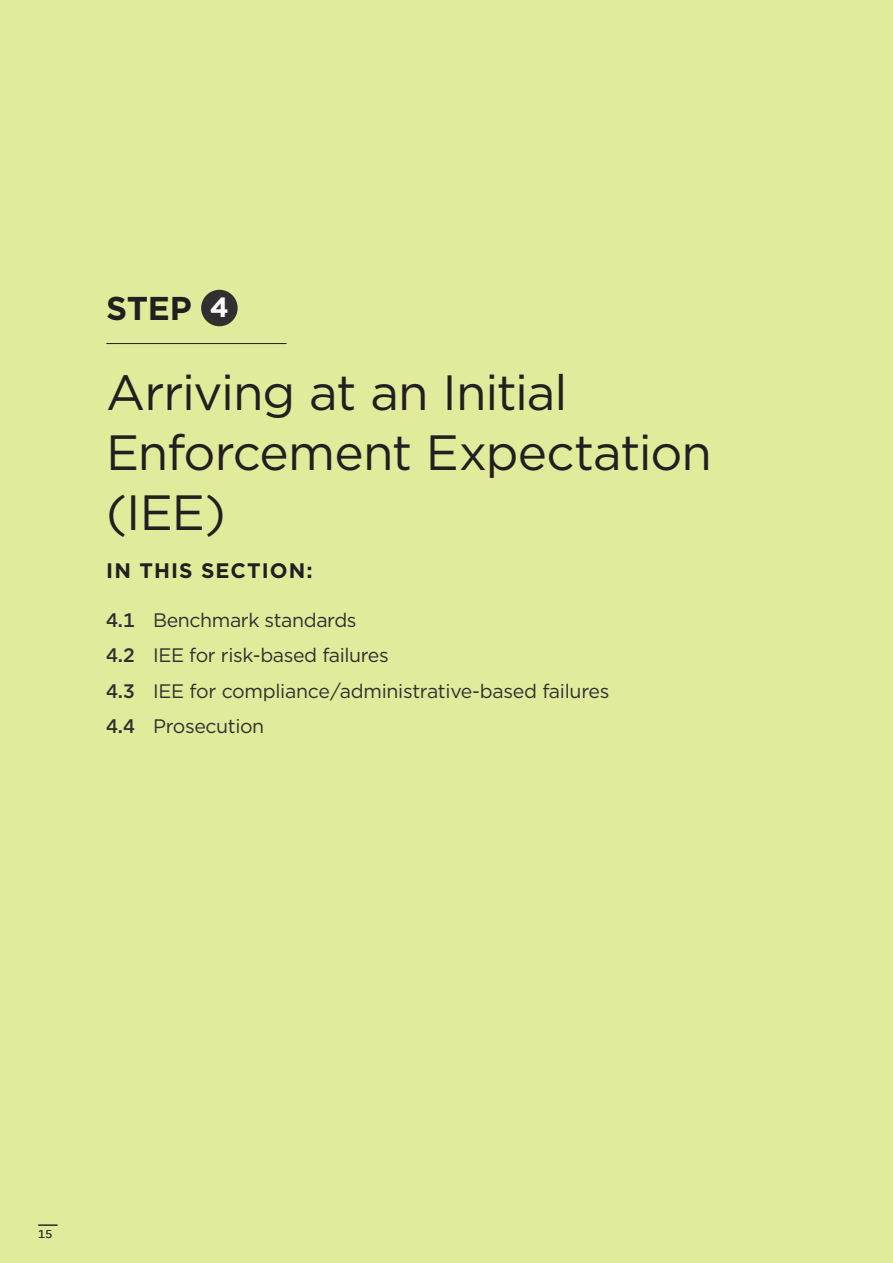
<style>
.page{position:relative;width:893px;height:1263px;background:#e2ea9b}
.page>*{position:absolute;margin:0;border:0;box-sizing:border-box;transform-origin:0 0}
.t1{font:49.5px/60px "Gotham";letter-spacing:-.025em;color:#231f20}
.t2{font:700 33px "Gotham";color:#231f20}
.t3{font:700 21px "Gotham";letter-spacing:.05em;color:#231f20}
.t4{font:19.5px/35.5px "Gotham";letter-spacing:-.02em;color:#312f30}
.t5{font:11.25px "Gotham";color:#312f30}
.s1{font-size:27.75px;color:#fff}
.s2{font-weight:500}
</style>
<div class="page">
<div style="left:201px;top:290px;width:37px;height:36px;background:#312f30;border-radius:50%"></div>
<hr style="left:106px;top:343px;width:181px;height:1px;background:#231f20">
<svg style="left:38px;top:1224px;width:19px;height:2px"></svg>
<h2 class="t2" style="left:106px;top:287px;width:124px">STEP <span class="s1">4</span></h2>
<h1 class="t1" style="left:106px;top:361px;width:607px">Arriving at an Initial<br>Enforcement Expectation (IEE)</h1>
<p class="t3" style="left:106px;top:557px;width:208px">IN THIS SECTION:</p>
<p class="t4" style="left:106px;top:601px;width:505px"><span class="s2">4.1</span> Benchmark standards<br><span class="s2">4.2</span> IEE for risk-based failures<br><span class="s2">4.3</span> IEE for compliance/administrative-based failures<br><span class="s2">4.4</span> Prosecution</p>
<p class="t5" style="left:38px;top:1227px;width:15px">15</p>
</div>
